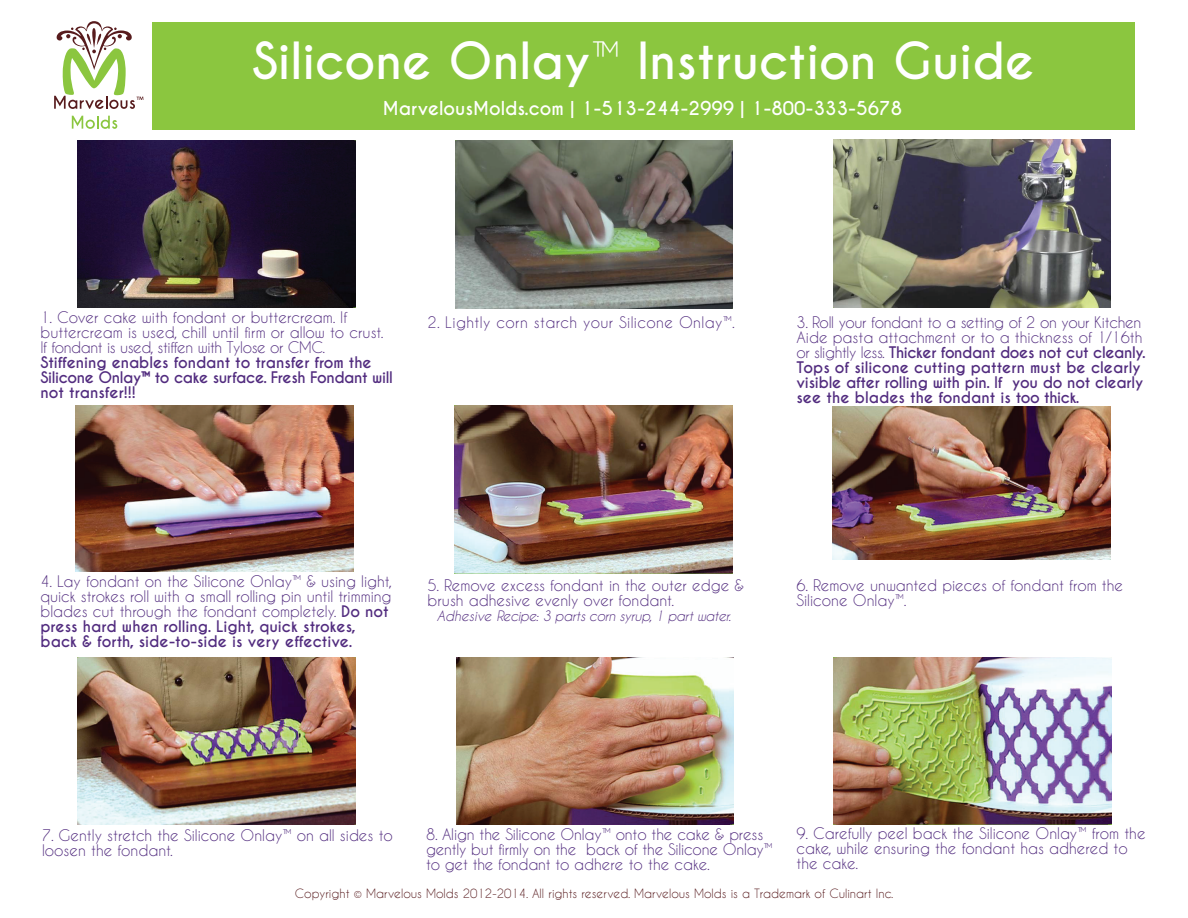
<style>
.page{position:relative;width:1188px;height:918px;background:#fff}
.page>*{position:absolute;margin:0;border:0;box-sizing:border-box;transform-origin:0 0}
.t1{font:700 48px "Caviar Dreams";color:#fff}
.t2{font:700 18px "Caviar Dreams";color:#fff}
.t3{font:15px/15px "Caviar Dreams";color:#522c7f}
.t4{font:700 15px/15px "Caviar Dreams";letter-spacing:-.015em;color:#522c7f}
.t5{font:15px "Caviar Dreams";letter-spacing:.025em;color:#522c7f}
.t6{font:italic 13.5px "Caviar Dreams";letter-spacing:-.025em;color:#522c7f}
.t7{font:12px "Caviar Dreams";color:#571a1d}
.s1{font-weight:400}
.s2{font-weight:700}
</style>
<div class="page">
<div style="left:152px;top:22px;width:983px;height:108px;background:#8bc63f"></div>
<svg style="left:72px;top:116px;width:45px;height:13px"></svg>
<svg style="left:54px;top:21px;width:89px;height:88px"></svg>
<img style="left:77px;top:140px;width:278px;height:168px">
<img style="left:455px;top:141px;width:278px;height:168px">
<img style="left:833px;top:140px;width:278px;height:168px">
<img style="left:76px;top:405px;width:278px;height:166px">
<img style="left:454px;top:406px;width:278px;height:167px">
<img style="left:833px;top:406px;width:278px;height:154px">
<img style="left:77px;top:657px;width:278px;height:168px">
<img style="left:456px;top:658px;width:278px;height:167px">
<img style="left:834px;top:658px;width:278px;height:166px">
<h1 class="t1" style="left:252px;top:32px;width:784px">Silicone Onlay<span class="s1">™</span> Instruction Guide</h1>
<p class="t2" style="left:383px;top:97px;width:521px">MarvelousMolds.com | 1-513-244-2999 | 1-800-333-5678</p>
<p class="t3" style="left:40px;top:310px;width:345px">1. Cover cake with fondant or buttercream. If buttercream is used, chill until firm or allow to crust.<br>If fondant is used, stiffen with Tylose or CMC.</p>
<p class="t4" style="left:40px;top:356px;width:354px">Stiffening enables fondant to transfer from the<br>Silicone Onlay™ to cake surface. Fresh Fondant will not transfer!!!</p>
<p class="t5" style="left:428px;top:313px;width:309px">2. Lightly corn starch your Silicone Onlay™.</p>
<p class="t4" style="left:796px;top:315px;width:351px"><span class="s1">3. Roll your fondant to a setting of 2 on your Kitchen Aide pasta attachment or to a thickness of 1/16th or slightly less.</span> Thicker fondant does not cut cleanly.<br>Tops of silicone cutting pattern must be clearly visible after rolling with pin. If you do not clearly see the blades the fondant is too thick.</p>
<p class="t3" style="left:40px;top:574px;width:353px">4. Lay fondant on the Silicone Onlay™ &amp; using light, quick strokes roll with a small rolling pin until trimming blades cut through the fondant completely. <span class="s2">Do not press hard when rolling. Light, quick strokes, back &amp; forth, side-to-side is very effective.</span></p>
<p class="t3" style="left:428px;top:578px;width:318px">5. Remove excess fondant in the outer edge &amp; brush adhesive evenly over fondant.</p>
<p class="t6" style="left:437px;top:608px;width:296px">Adhesive Recipe: 3 parts corn syrup, 1 part water.</p>
<p class="t3" style="left:796px;top:578px;width:328px">6. Remove unwanted pieces of fondant from the<br>Silicone Onlay™.</p>
<p class="t3" style="left:42px;top:827px;width:352px">7. Gently stretch the Silicone Onlay™ on all sides to loosen the fondant.</p>
<p class="t3" style="left:426px;top:827px;width:348px">8. Align the Silicone Onlay™ onto the cake &amp; press gently but firmly on the back of the Silicone Onlay™ to get the fondant to adhere to the cake.</p>
<p class="t3" style="left:796px;top:826px;width:351px">9. Carefully peel back the Silicone Onlay™ from the cake, while ensuring the fondant has adhered to the cake.</p>
<p class="t7" style="left:295px;top:886px;width:600px">Copyright © Marvelous Molds 2012-2014. All rights reserved. Marvelous Molds is a Trademark of Culinart Inc.</p>
</div>
